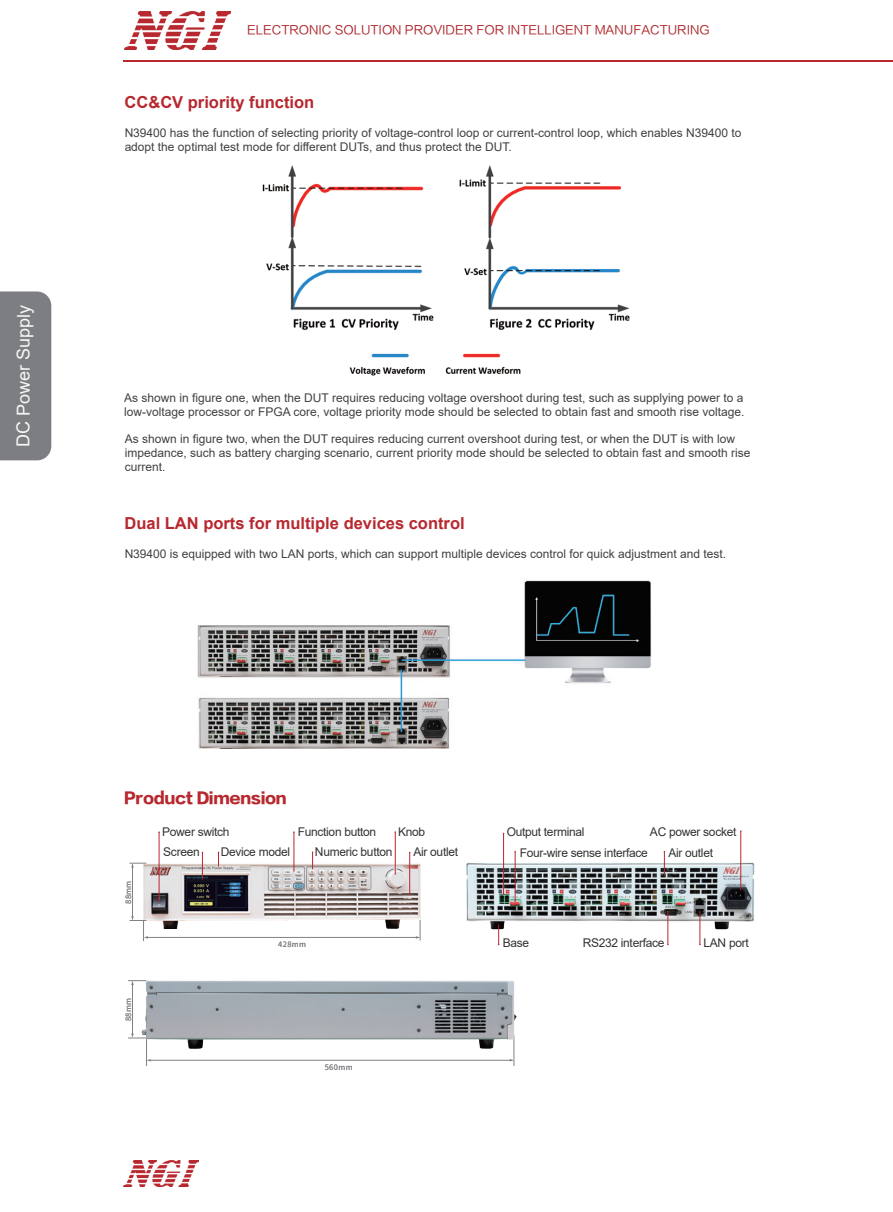
<style>
.page{position:relative;width:893px;height:1212px;background:#fff}
.page>*{position:absolute;margin:0;border:0;box-sizing:border-box;transform-origin:0 0}
.t1{font:18px "Arial";letter-spacing:-.005em;color:#f6f7f7}
.t2{font:700 16.5px "Arial";color:#b7282f}
.t3{font:14.85px "FZLTTHK GBK1 0";letter-spacing:-.02em;color:#b7282f}
.t4{font:12.15px "Arial";letter-spacing:-.025em;color:#333334}
.t5{font:12px/14.4px "Arial";color:#333334}
.t6{font:12px "Arial";letter-spacing:-.025em;color:#333334}
.t7{font:12px "FZLTHK GBK1 0";color:#ae292e}
.t8{font:7.5px "Source Han Sans CN";letter-spacing:.05em;color:#7f8185}
</style>
<div class="page">
<img style="left:142px;top:860px;width:279px;height:68px">
<hr style="left:123px;top:61px;width:770px;height:1px;background:#b7282f">
<img style="left:124px;top:11px;width:106px;height:38px">
<img style="left:123px;top:1160px;width:75px;height:26px">
<img style="left:197px;top:580px;width:454px;height:168px">
<img style="left:262px;top:166px;width:368px;height:210px">
<div style="left:0;top:291px;width:51px;height:169px;background:#7d7e82"></div>
<hr style="left:150px;top:1060px;width:362px;height:1px;background:#7f8185">
<hr style="left:146px;top:1035px;width:1px;height:31px;background:#7f8185">
<hr style="left:514px;top:1035px;width:1px;height:31px;background:#7f8185">
<svg style="left:128px;top:1033px;width:8px;height:6px"></svg>
<svg style="left:128px;top:980px;width:8px;height:5px"></svg>
<hr style="left:132px;top:982px;width:1px;height:53px;background:#7f8185">
<hr style="left:146px;top:937px;width:272px;height:1px;background:#7f8185">
<svg style="left:130px;top:916px;width:18px;height:25px"></svg>
<svg style="left:130px;top:863px;width:16px;height:4px"></svg>
<svg style="left:416px;top:920px;width:5px;height:20px"></svg>
<hr style="left:132px;top:864px;width:1px;height:55px;background:#7f8185">
<hr style="left:159px;top:832px;width:1px;height:69px;background:#b7282f">
<svg style="left:312px;top:851px;width:1px;height:18px"></svg>
<hr style="left:395px;top:832px;width:1px;height:43px;background:#b7282f">
<hr style="left:409px;top:853px;width:1px;height:42px;background:#b7282f">
<hr style="left:294px;top:832px;width:1px;height:40px;background:#b7282f">
<img style="left:136px;top:980px;width:381px;height:69px">
<img style="left:466px;top:855px;width:289px;height:79px">
<svg style="left:664px;top:851px;width:1px;height:24px"></svg>
<hr style="left:740px;top:831px;width:1px;height:59px;background:#b7282f">
<svg style="left:498px;top:924px;width:1px;height:21px"></svg>
<hr style="left:668px;top:911px;width:1px;height:33px;background:#b7282f">
<hr style="left:700px;top:911px;width:1px;height:33px;background:#b7282f">
<hr style="left:515px;top:852px;width:1px;height:50px;background:#b7282f">
<hr style="left:503px;top:833px;width:1px;height:62px;background:#b7282f">
<svg style="left:202px;top:852px;width:1px;height:27px"></svg>
<svg style="left:218px;top:852px;width:1px;height:14px"></svg>
<h1 class="t1" style="left:11px;top:447px;width:144px;rotate:-90deg">DC Power Supply</h1>
<p class="t7" style="left:247px;top:23px;width:464px">ELECTRONIC SOLUTION PROVIDER FOR INTELLIGENT MANUFACTURING</p>
<h2 class="t2" style="left:125px;top:91px;width:191px">CC&amp;CV priority function</h2>
<p class="t5" style="left:125px;top:125px;width:618px">N39400 has the function of selecting priority of voltage-control loop or current-control loop, which enables N39400 to adopt the optimal test mode for different DUTs, and thus protect the DUT.</p>
<p class="t5" style="left:124px;top:390px;width:622px">As shown in figure one, when the DUT requires reducing voltage overshoot during test, such as supplying power to a low-voltage processor or FPGA core, voltage priority mode should be selected to obtain fast and smooth rise voltage.</p>
<p class="t5" style="left:125px;top:431px;width:627px">As shown in figure two, when the DUT requires reducing current overshoot during test, or when the DUT is with low impedance, such as battery charging scenario, current priority mode should be selected to obtain fast and smooth rise current.</p>
<h2 class="t2" style="left:125px;top:512px;width:342px">Dual LAN ports for multiple devices control</h2>
<p class="t5" style="left:125px;top:546px;width:603px">N39400 is equipped with two LAN ports, which can support multiple devices control for quick adjustment and test.</p>
<p class="t3" style="left:124px;top:789px;width:164px">Product Dimension</p>
<p class="t8" style="left:124px;top:904px;width:25px;rotate:-90deg">88mm</p>
<p class="t8" style="left:124px;top:1021px;width:25px;rotate:-90deg">88mm</p>
<p class="t6" style="left:298px;top:823px;width:80px">Function button</p>
<p class="t6" style="left:162px;top:823px;width:69px">Power switch</p>
<p class="t5" style="left:398px;top:824px;width:29px">Knob</p>
<p class="t4" style="left:315px;top:843px;width:79px">Numeric button</p>
<p class="t6" style="left:413px;top:843px;width:46px">Air outlet</p>
<p class="t5" style="left:163px;top:844px;width:38px">Screen</p>
<p class="t6" style="left:221px;top:843px;width:71px">Device model</p>
<p class="t8" style="left:278px;top:940px;width:29px">428mm</p>
<p class="t8" style="left:325px;top:1063px;width:29px">560mm</p>
<p class="t6" style="left:507px;top:823px;width:79px">Output terminal</p>
<p class="t6" style="left:650px;top:823px;width:88px">AC power socket</p>
<p class="t6" style="left:520px;top:844px;width:130px">Four-wire sense interface</p>
<p class="t6" style="left:668px;top:844px;width:46px">Air outlet</p>
<p class="t5" style="left:503px;top:936px;width:28px">Base</p>
<p class="t6" style="left:583px;top:935px;width:83px">RS232 interface</p>
<p class="t5" style="left:704px;top:936px;width:47px">LAN port</p>
</div>
